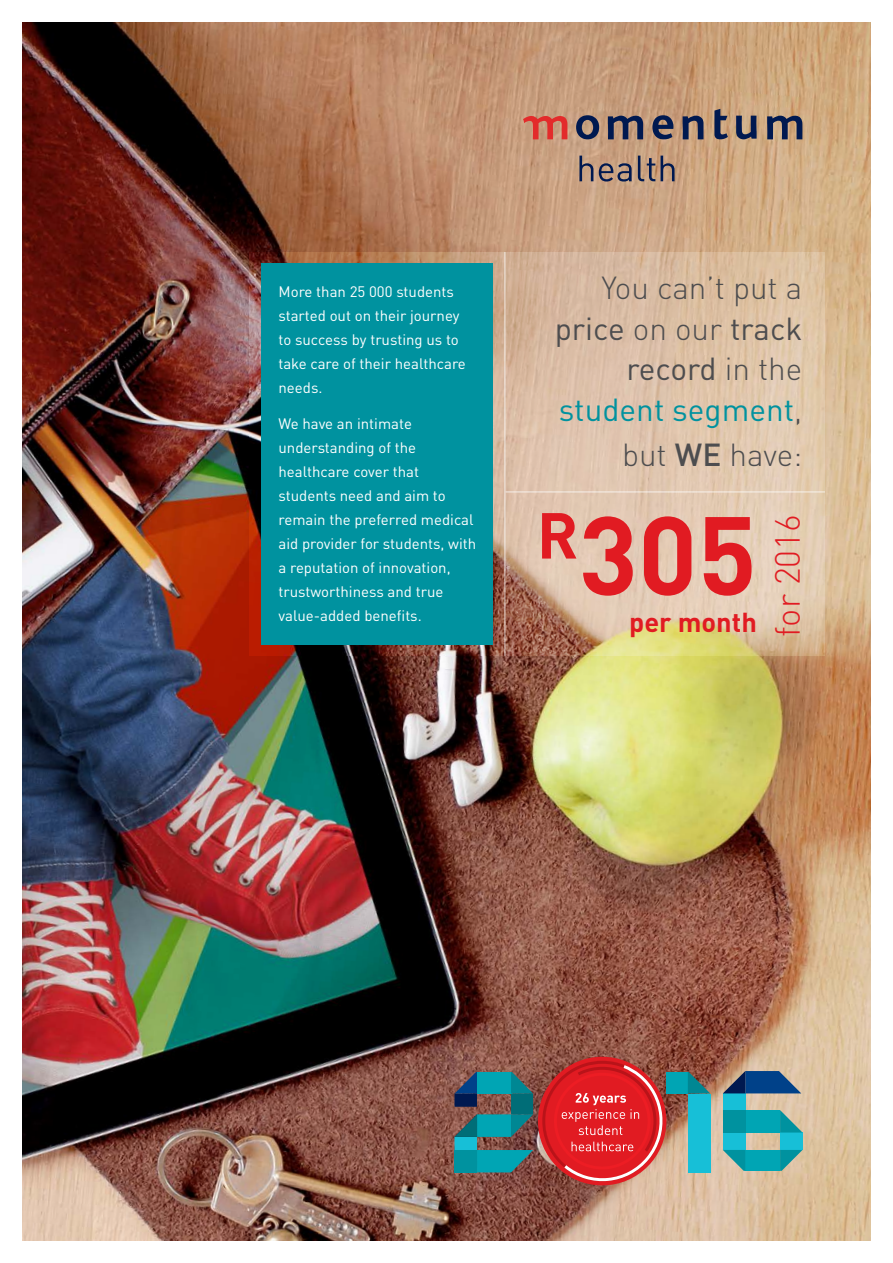
<style>
.page{position:relative;width:893px;height:1263px;background:#fff}
.page>*{position:absolute;margin:0;border:0;box-sizing:border-box;transform-origin:0 0}
.t1{font:700 109.5px "DINOT";color:#e11b22}
.t2{font:300 34.5px "DINOT";color:#e11b22}
.t3{font:300 31.5px/40.5px "DINOT";color:#4d4d4f;text-align:right}
.t4{font:700 27.15px "DINOT";color:#e11b22}
.t5{font:15px/24px "DINOT";color:#fff}
.s1{font-weight:400}
.s2{font-weight:400;color:#00929f}
.s3{font-weight:500}
</style>
<div class="page">
<img style="left:22px;top:22px;width:849px;height:1219px">
<svg style="left:249px;top:252px;width:576px;height:404px"></svg>
<svg style="left:579px;top:156px;width:14px;height:25px"></svg>
<svg style="left:599px;top:163px;width:33px;height:19px"></svg>
<svg style="left:638px;top:156px;width:17px;height:25px"></svg>
<svg style="left:661px;top:156px;width:13px;height:25px"></svg>
<svg style="left:714px;top:109px;width:14px;height:31px"></svg>
<svg style="left:767px;top:115px;width:35px;height:24px"></svg>
<svg style="left:683px;top:116px;width:20px;height:23px"></svg>
<svg style="left:736px;top:116px;width:21px;height:23px"></svg>
<svg style="left:608px;top:115px;width:35px;height:24px"></svg>
<svg style="left:652px;top:115px;width:21px;height:25px"></svg>
<svg style="left:576px;top:115px;width:23px;height:24px"></svg>
<svg style="left:523px;top:116px;width:44px;height:23px"></svg>
<div style="left:454px;top:1137px;width:23px;height:13px;background:#17bfd7"></div>
<svg style="left:477px;top:1150px;width:56px;height:22px"></svg>
<div style="left:477px;top:1114px;width:34px;height:23px;background:#00a5b4"></div>
<div style="left:477px;top:1072px;width:34px;height:21px;background:#00a5b4"></div>
<div style="left:454px;top:1150px;width:23px;height:22px;background:#00929f"></div>
<svg style="left:454px;top:1114px;width:23px;height:23px"></svg>
<svg style="left:454px;top:1072px;width:23px;height:35px"></svg>
<svg style="left:511px;top:1072px;width:22px;height:65px"></svg>
<div style="left:688px;top:1093px;width:22px;height:79px;background:#17bfd7"></div>
<div style="left:667px;top:1072px;width:21px;height:21px;background:#00a5b4"></div>
<svg style="left:688px;top:1072px;width:22px;height:21px"></svg>
<div style="left:723px;top:1093px;width:22px;height:17px;background:#17bfd7"></div>
<div style="left:723px;top:1132px;width:22px;height:18px;background:#17bfd7"></div>
<div style="left:780px;top:1132px;width:22px;height:18px;background:#17bfd7"></div>
<div style="left:745px;top:1150px;width:35px;height:21px;background:#00a5b4"></div>
<div style="left:745px;top:1110px;width:35px;height:22px;background:#00a5b4"></div>
<svg style="left:723px;top:1150px;width:22px;height:21px"></svg>
<svg style="left:780px;top:1150px;width:22px;height:21px"></svg>
<div style="left:723px;top:1110px;width:22px;height:22px;background:#00929f"></div>
<svg style="left:780px;top:1110px;width:22px;height:22px"></svg>
<svg style="left:723px;top:1071px;width:78px;height:22px"></svg>
<div style="left:538px;top:1057px;width:128px;height:128px;background:#e11b22;border-radius:50%"></div>
<svg style="left:542px;top:1061px;width:121px;height:120px"></svg>
<div style="left:261px;top:263px;width:232px;height:381px;background:#00929f"></div>
<hr style="left:506px;top:491px;width:319px;height:2px;background:#fff">
<hr style="left:504px;top:252px;width:2px;height:404px;background:#fff">
<p class="t5" style="left:279px;top:280px;width:189px">More than 25 000 students started out on their journey to success by trusting us to take care of their healthcare needs.</p>
<p class="t5" style="left:279px;top:412px;width:199px">We have an intimate understanding of the healthcare cover that students need and aim to remain the preferred medical aid provider for students, with a reputation of innovation, trustworthiness and true value-added benefits.</p>
<h3 class="t3" style="left:555px;top:267px;width:249px">You can’t put a <span class="s1">price</span> on our <span class="s1">track record</span> in the <span class="s2">student segment</span>,</h3>
<h3 class="t3" style="left:622px;top:434px;width:182px">but <span class="s3">WE</span> have:</h3>
<h1 class="t1" style="left:537px;top:484px;width:222px"><sup>R</sup>305</h1>
<h3 class="t4" style="left:629px;top:605px;width:129px">per month</h3>
<h2 class="t2" style="left:766px;top:636px;width:123px;rotate:-90deg">for 2016</h2>
</div>
